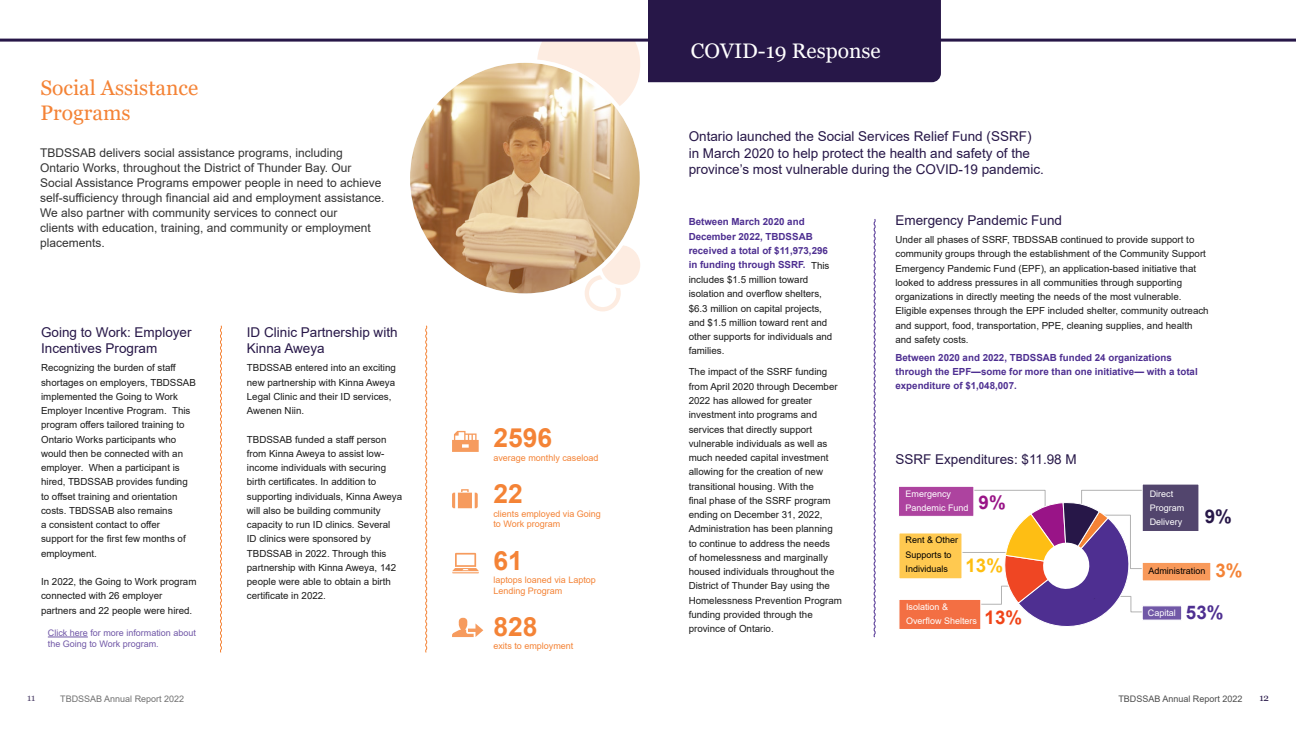
<style>
.page{position:relative;width:1296px;height:729px;background:#fff}
.page>*{position:absolute;margin:0;border:0;box-sizing:border-box;transform-origin:0 0}
.t1{font:700 26.4px "Arial";color:#f48336}
.t2{font:21px/25.2px "Georgia";color:#f48336}
.t3{font:21px "Georgia";color:#fff}
.t4{font:13.5px/16.2px "Arial";color:#271748}
.t5{font:12px/15px "Arial";color:#333}
.t6{font:9.75px/14.2px "Arial";color:#1a1a1a}
.t7{font:700 9.75px/14.2px "Arial";color:#4e2f91}
.t8{font:9.75px "Georgia";color:#271748}
.t9{font:9px/10.5px "Arial";color:#f48336}
.t10{font:9px/14.2px "Arial";color:#fff}
.t11{font:9px/11.2px "Arial";color:#7158a7}
.t12{font:9px/14.2px "Arial";color:#000}
.t13{font:9px "Arial";color:#4d4d4d}
.s1{font-weight:700;color:#4e2f91}
.s2{font-weight:700;font-size:18.75px;color:#f48336}
.s3{font-weight:700;font-size:18.75px;color:#f04418}
.s4{font-weight:700;font-size:18.75px;color:#febe10}
.s5{font-weight:700;font-size:18.75px;color:#4e2f91}
</style>
<div class="page">
<div style="left:537px;top:12px;width:103px;height:105px;background:#fdece1;border-radius:50%"></div>
<svg style="left:0;top:12px;width:1296px;height:30px"></svg>
<div style="left:585px;top:275px;width:36px;height:36px;border:4px solid #fdece1;border-radius:50%"></div>
<img style="left:549px;top:61px;width:91px;height:234px">
<svg style="left:408px;top:61px;width:234px;height:234px;background:#ceab82"></svg>
<div style="left:648px;top:0;width:293px;height:82px;background:#271748"></div>
<hr style="left:48px;top:637px;width:40px;height:1px;background:#7158a7">
<svg style="left:220px;top:325px;width:2px;height:328px"></svg>
<svg style="left:425px;top:325px;width:3px;height:328px"></svg>
<svg style="left:873px;top:219px;width:3px;height:419px"></svg>
<svg style="left:452px;top:553px;width:27px;height:20px"></svg>
<svg style="left:452px;top:431px;width:27px;height:21px"></svg>
<svg style="left:452px;top:489px;width:26px;height:19px"></svg>
<svg style="left:452px;top:618px;width:31px;height:19px"></svg>
<svg style="left:962px;top:489px;width:180px;height:138px"></svg>
<div style="left:1142px;top:605px;width:40px;height:15px;background:#7158a7;border:1px solid #fff"></div>
<div style="left:899px;top:533px;width:63px;height:46px;background:#ffc950;border:1px solid #fff"></div>
<div style="left:898px;top:486px;width:76px;height:31px;background:#ad439f;border:1px solid #fff"></div>
<div style="left:1142px;top:484px;width:57px;height:48px;background:#52456d;border:1px solid #fff"></div>
<div style="left:1142px;top:562px;width:69px;height:19px;background:#f8995a;border:1px solid #fff"></div>
<div style="left:899px;top:599px;width:82px;height:31px;background:#f36f43;border:1px solid #fff"></div>
<h2 class="t2" style="left:40px;top:75px;width:159px">Social Assistance<br>Programs</h2>
<p class="t5" style="left:40px;top:145px;width:346px">TBDSSAB delivers social assistance programs, including Ontario Works, throughout the District of Thunder Bay. Our Social Assistance Programs empower people in need to achieve self-sufficiency through financial aid and employment assistance.<br>We also partner with community services to connect our<br>clients with education, training, and community or employment placements.</p>
<h3 class="t4" style="left:41px;top:324px;width:152px">Going to Work: Employer<br>Incentives Program</h3>
<p class="t6" style="left:41px;top:361px;width:156px">Recognizing the burden of staff shortages on employers, TBDSSAB implemented the Going to Work<br>Employer Incentive Program. This program offers tailored training to<br>Ontario Works participants who would then be connected with an employer. When a participant is hired, TBDSSAB provides funding to offset training and orientation costs. TBDSSAB also remains<br>a consistent contact to offer<br>support for the first few months of employment.</p>
<p class="t6" style="left:41px;top:574px;width:157px">In 2022, the Going to Work program connected with 26 employer partners and 22 people were hired.</p>
<p class="t11" style="left:48px;top:627px;width:150px">Click here for more information about the Going to Work program.</p>
<p class="t8" style="left:27px;top:691px;width:10px">11</p>
<p class="t13" style="left:60px;top:693px;width:126px">TBDSSAB Annual Report 2022</p>
<h3 class="t4" style="left:247px;top:324px;width:152px">ID Clinic Partnership with<br>Kinna Aweya</h3>
<p class="t6" style="left:247px;top:361px;width:151px">TBDSSAB entered into an exciting new partnership with Kinna Aweya<br>Legal Clinic and their ID services,<br>Awenen Niin.</p>
<p class="t6" style="left:247px;top:432px;width:157px">TBDSSAB funded a staff person from Kinna Aweya to assist low&shy;income individuals with securing birth certificates. In addition to supporting individuals, Kinna Aweya will also be building community capacity to run ID clinics. Several<br>ID clinics were sponsored by<br>TBDSSAB in 2022. Through this partnership with Kinna Aweya, 142 people were able to obtain a birth certificate in 2022.</p>
<h1 class="t1" style="left:493px;top:419px;width:60px">2596</h1>
<p class="t9" style="left:493px;top:452px;width:107px">average monthly caseload</p>
<h1 class="t1" style="left:493px;top:475px;width:31px">22</h1>
<p class="t9" style="left:493px;top:508px;width:109px">clients employed via Going to Work program</p>
<h1 class="t1" style="left:493px;top:542px;width:31px">61</h1>
<p class="t9" style="left:493px;top:575px;width:104px">laptops loaned via Laptop<br>Lending Program</p>
<h1 class="t1" style="left:493px;top:608px;width:46px">828</h1>
<p class="t9" style="left:493px;top:641px;width:82px">exits to employment</p>
<h2 class="t3" style="left:691px;top:38px;width:191px">COVID-19 Response</h2>
<h3 class="t4" style="left:689px;top:128px;width:357px">Ontario launched the Social Services Relief Fund (SSRF) in March 2020 to help protect the health and safety of the province’s most vulnerable during the COVID-19 pandemic.</h3>
<p class="t6" style="left:689px;top:215px;width:145px"><span class="s1">Between March 2020 and<br>December 2022, TBDSSAB received a total of $11,973,296 in funding through SSRF.</span> This includes $1.5 million toward isolation and overflow shelters, $6.3 million on capital projects, and $1.5 million toward rent and other supports for individuals and families.</p>
<p class="t6" style="left:689px;top:365px;width:155px">The impact of the SSRF funding from April 2020 through December<br>2022 has allowed for greater investment into programs and services that directly support vulnerable individuals as well as much needed capital investment allowing for the creation of new transitional housing. With the<br>final phase of the SSRF program ending on December 31, 2022,<br>Administration has been planning to continue to address the needs<br>of homelessness and marginally housed individuals throughout the<br>District of Thunder Bay using the<br>Homelessness Prevention Program funding provided through the province of Ontario.</p>
<h3 class="t4" style="left:895px;top:212px;width:168px">Emergency Pandemic Fund</h3>
<p class="t6" style="left:895px;top:233px;width:315px">Under all phases of SSRF, TBDSSAB continued to provide support to community groups through the establishment of the Community Support Emergency Pandemic Fund (EPF), an application-based initiative that looked to address pressures in all communities through supporting organizations in directly meeting the needs of the most vulnerable.<br>Eligible expenses through the EPF included shelter, community outreach and support, food, transportation, PPE, cleaning supplies, and health and safety costs.</p>
<p class="t7" style="left:895px;top:351px;width:304px">Between 2020 and 2022, TBDSSAB funded 24 organizations through the EPF—some for more than one initiative— with a total expenditure of $1,048,007.</p>
<h3 class="t4" style="left:895px;top:451px;width:183px">SSRF Expenditures: $11.98 M</h3>
<p class="t10" style="left:906px;top:486px;width:102px">Emergency<br>Pandemic Fund <sup>9%</sup></p>
<p class="t10" style="left:1150px;top:487px;width:84px">Direct<br>Program<br>Delivery <sup>9%</sup></p>
<p class="t12" style="left:1148px;top:564px;width:96px">Administration <span class="s2">3%</span></p>
<p class="t10" style="left:906px;top:600px;width:118px">Isolation &amp;<br>Overflow Shelters <span class="s3">13%</span></p>
<p class="t12" style="left:906px;top:533px;width:99px">Rent &amp; Other<br>Supports to<br>Individuals <span class="s4">13%</span></p>
<p class="t10" style="left:1148px;top:605px;width:77px">Capital <span class="s5">53%</span></p>
<p class="t13" style="left:1118px;top:693px;width:126px">TBDSSAB Annual Report 2022</p>
<p class="t8" style="left:1259px;top:691px;width:11px">12</p>
</div>
